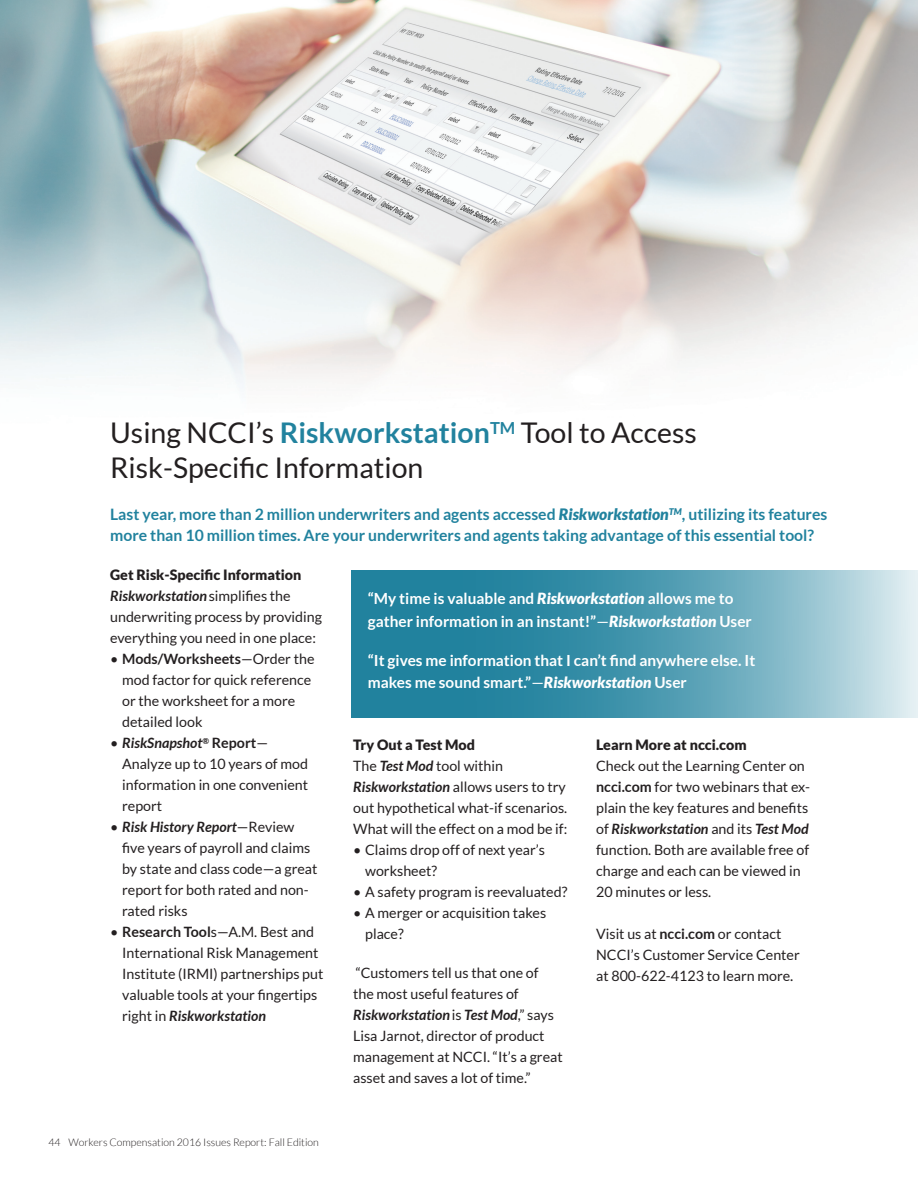
<style>
.page{position:relative;width:918px;height:1188px;background:#fff}
.page>*{position:absolute;margin:0;border:0;box-sizing:border-box;transform-origin:0 0}
.t1{font:28.5px "Lato";color:#231f20}
.t2{font:700 15.75px/21px "Lato";color:#21829e}
.t3{font:700 15.3px/22.5px "Lato";color:#fff}
.t4{font:14.25px/21px "Lato";color:#231f20}
.t5{font:900 14.25px "Lato";color:#231f20}
.t6{font:300 10.5px "Lato";color:#231f20}
.s1{font-weight:700;color:#21829e}
.s2{font-weight:900;font-style:italic}
.s3{font-weight:700;font-style:italic}
.s4{font-weight:700}
.s5{font-weight:400}
.s6{font-size:15px}
</style>
<div class="page">
<img style="left:0;top:0;width:918px;height:388px">
<svg style="left:351px;top:570px;width:567px;height:147px;background:#59a1b6"></svg>
<p class="t1" style="left:110px;top:417px;width:588px">Using NCCI’s <span class="s1">Riskworkstation</span><sup>TM</sup> Tool to Access</p>
<p class="t1" style="left:110px;top:451px;width:315px">Risk-Specific Information</p>
<p class="t2" style="left:110px;top:504px;width:719px">Last year, more than 2 million underwriters and agents accessed <span class="s2">Riskworkstation</span><sup>TM</sup>, utilizing its features more than 10 million times. Are your underwriters and agents taking advantage of this essential tool?</p>
<p class="t5" style="left:110px;top:567px;width:193px">Get Risk-Specific Information</p>
<p class="t4" style="left:110px;top:586px;width:213px"><span class="s3">Riskworkstation</span>simplifies the underwriting process by providing everything you need in one place:</p>
<p class="t4" style="left:122px;top:649px;width:194px;text-indent:-12px">• <span class="s4">Mods/Worksheets</span>—Order the mod factor for quick reference or the worksheet for a more detailed look</p>
<p class="t4" style="left:122px;top:733px;width:188px;text-indent:-12px">• <span class="s3">RiskSnapshot</span><sup>®</sup> <span class="s4">Report</span>—<br>Analyze up to 10 years of mod information in one convenient report</p>
<p class="t4" style="left:122px;top:817px;width:197px;text-indent:-12px">• <span class="s3">Risk History Report</span>—Review five years of payroll and claims by state and class code—a great report for both rated and non&shy;rated risks</p>
<p class="t4" style="left:122px;top:922px;width:203px;text-indent:-12px">• <span class="s4">Research Tool</span>s—A.M. Best and<br>International Risk Management<br>Institute (IRMI) partnerships put valuable tools at your fingertips right in <span class="s3">Riskworkstation</span></p>
<p class="t3" style="left:368px;top:587px;width:386px">“My time is valuable and <span class="s2">Riskworkstation</span> allows me to gather information in an instant!”<span class="s5">—</span><span class="s2">Riskworkstation</span> User</p>
<p class="t3" style="left:368px;top:649px;width:389px">“It gives me information that I can’t find anywhere else. It makes me sound smart.”<span class="s5">—</span><span class="s2">Riskworkstation</span> User</p>
<p class="t5" style="left:353px;top:736px;width:123px">Try Out a Test Mod</p>
<p class="t4" style="left:353px;top:755px;width:216px">The <span class="s3">Test Mod</span> tool within<br><span class="s3">Riskworkstation</span> allows users to try out hypothetical what-if scenarios.</p>
<p class="t4" style="left:353px;top:818px;width:216px">What will the effect on a mod be if:</p>
<p class="t4" style="left:365px;top:839px;width:181px;text-indent:-12px">• Claims drop off of next year’s worksheet?</p>
<p class="t4" style="left:353px;top:881px;width:216px">• A safety program is reevaluated?</p>
<p class="t4" style="left:365px;top:902px;width:183px;text-indent:-12px">• A merger or acquisition takes place?</p>
<p class="t4" style="left:353px;top:962px;width:202px">“Customers tell us that one of the most useful features of<br><span class="s3">Riskworkstation</span>is <span class="s3">Test Mod</span>,” says<br>Lisa Jarnot, director of product</p>
<p class="t4" style="left:353px;top:1046px;width:211px">management at NCCI. “It’s a great asset and saves a lot of time.”</p>
<p class="t5" style="left:596px;top:736px;width:152px">Learn More at ncci.com</p>
<p class="t4" style="left:596px;top:755px;width:216px">Check out the Learning Center on <span class="s4">ncci.com</span> for two webinars that ex&shy;plain the key features and benefits of <span class="s3">Riskworkstation</span> and its <span class="s3">Test Mod </span>function. Both are available free of charge and each can be viewed in<br>20 minutes or less.</p>
<p class="t4" style="left:596px;top:923px;width:205px">Visit us at <span class="s4">ncci.com</span> or contact<br>NCCI’s Customer Service Center at 800-622-4123 to learn more<span class="s6">.</span></p>
<p class="t6" style="left:48px;top:1136px;width:14px">44</p>
<p class="t6" style="left:69px;top:1136px;width:252px">Workers Compensation 2016 Issues Report: Fall Edition</p>
</div>
